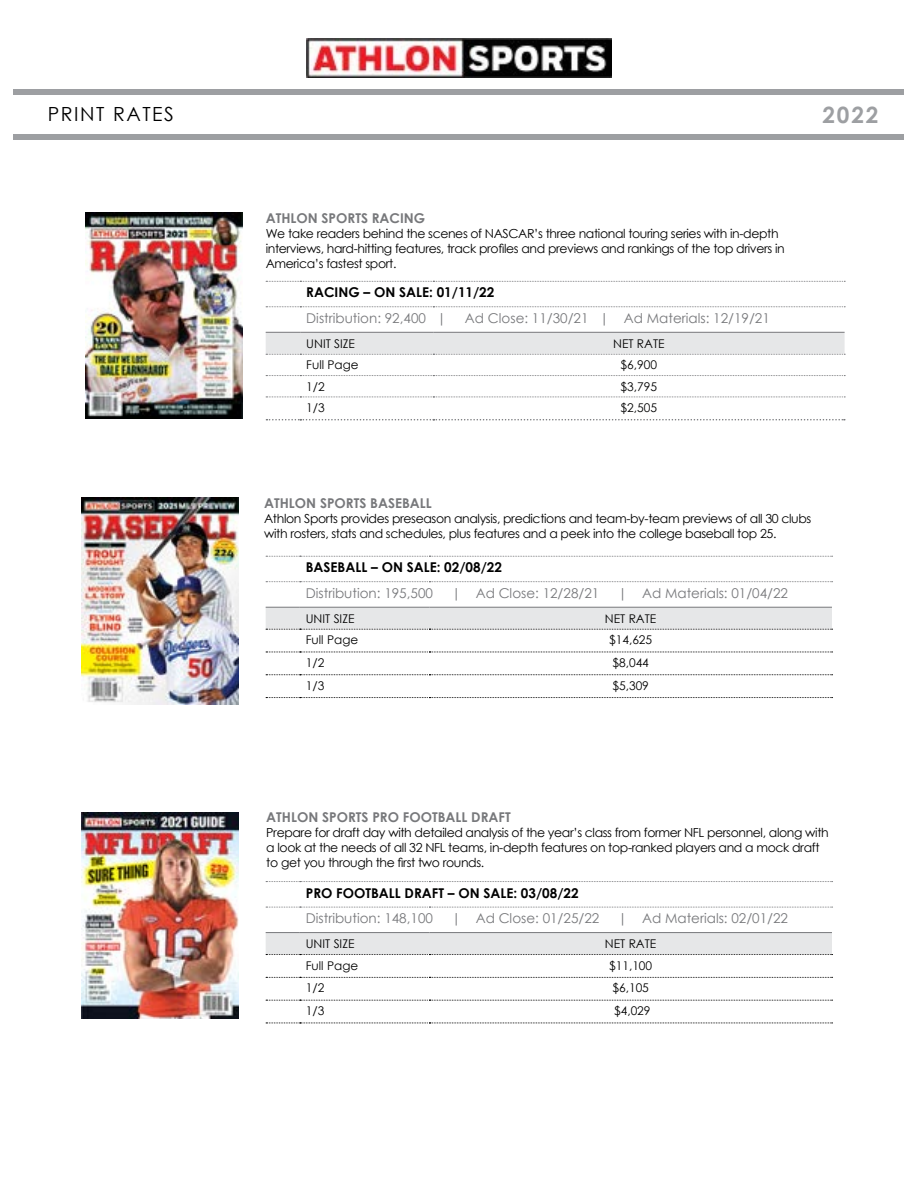
<style>
.page{position:relative;width:918px;height:1188px;background:#fff}
.page>*{position:absolute;margin:0;border:0;box-sizing:border-box;transform-origin:0 0}
.t1{font:700 22.5px "Century Gothic";color:#9d9fa2}
.t2{font:19.5px "Century Gothic";letter-spacing:.08em;color:#000}
.t3{font:13.5px "Century Gothic";color:#77787b}
.t4{font:700 13.5px "Century Gothic";color:#000}
.t5{font:700 13.5px "Century Gothic";color:#77787b}
.t6{font:12.45px/15px "Century Gothic";letter-spacing:-.03em;color:#000}
.t7{font:12px "Century Gothic";color:#000}
</style>
<div class="page">
<img style="left:85px;top:213px;width:157px;height:206px">
<svg style="left:266px;top:419px;width:579px;height:1px"></svg>
<svg style="left:266px;top:332px;width:579px;height:23px;background:#e0e1e2"></svg>
<svg style="left:266px;top:375px;width:579px;height:1px"></svg>
<svg style="left:266px;top:397px;width:579px;height:1px"></svg>
<svg style="left:266px;top:281px;width:579px;height:1px"></svg>
<svg style="left:266px;top:306px;width:579px;height:1px"></svg>
<img style="left:81px;top:498px;width:157px;height:206px">
<svg style="left:266px;top:933px;width:567px;height:22px;background:#e1e2e3"></svg>
<svg style="left:266px;top:977px;width:567px;height:1px"></svg>
<svg style="left:266px;top:1000px;width:567px;height:1px"></svg>
<svg style="left:266px;top:1023px;width:567px;height:1px"></svg>
<hr style="left:266px;top:932px;width:34px;height:1px;background:#77787b">
<hr style="left:300px;top:932px;width:129px;height:1px;background:#77787b">
<hr style="left:429px;top:932px;width:403px;height:1px;background:#77787b">
<svg style="left:266px;top:881px;width:567px;height:1px"></svg>
<svg style="left:266px;top:907px;width:567px;height:1px"></svg>
<img style="left:81px;top:812px;width:157px;height:206px">
<svg style="left:266px;top:608px;width:567px;height:22px;background:#e2e3e3"></svg>
<svg style="left:266px;top:652px;width:567px;height:1px"></svg>
<svg style="left:266px;top:674px;width:567px;height:1px"></svg>
<svg style="left:266px;top:697px;width:567px;height:1px"></svg>
<hr style="left:266px;top:607px;width:34px;height:1px;background:#77787b">
<hr style="left:300px;top:607px;width:129px;height:1px;background:#77787b">
<hr style="left:429px;top:607px;width:403px;height:1px;background:#77787b">
<svg style="left:266px;top:556px;width:567px;height:1px"></svg>
<svg style="left:266px;top:581px;width:567px;height:1px"></svg>
<div style="left:14px;top:89px;width:890px;height:6px;background:#9d9fa2"></div>
<div style="left:14px;top:134px;width:890px;height:6px;background:#9d9fa2"></div>
<img style="left:306px;top:38px;width:306px;height:39px">
<h2 class="t2" style="left:48px;top:101px;width:128px">PRINT RATES</h2>
<h1 class="t1" style="left:823px;top:101px;width:57px">2022</h1>
<p class="t5" style="left:266px;top:209px;width:161px">ATHLON SPORTS RACING</p>
<p class="t6" style="left:266px;top:226px;width:521px">We take readers behind the scenes of NASCAR’s three national touring series with in-depth interviews, hard-hitting features, track profiles and previews and rankings of the top drivers in<br>America’s fastest sport.</p>
<p class="t4" style="left:306px;top:284px;width:190px">RACING – ON SALE: 01/11/22</p>
<p class="t3" style="left:306px;top:309px;width:141px">Distribution: 92,400 |</p>
<p class="t3" style="left:465px;top:309px;width:306px">Ad Close: 11/30/21 | Ad Materials: 12/19/21</p>
<p class="t7" style="left:306px;top:335px;width:50px">UNIT SIZE</p>
<p class="t7" style="left:613px;top:335px;width:53px">NET RATE</p>
<p class="t7" style="left:306px;top:357px;width:54px">Full Page</p>
<p class="t7" style="left:621px;top:357px;width:38px">$6,900</p>
<p class="t7" style="left:306px;top:378px;width:20px">1/2</p>
<p class="t7" style="left:621px;top:378px;width:38px">$3,795</p>
<p class="t7" style="left:306px;top:399px;width:20px">1/3</p>
<p class="t7" style="left:621px;top:399px;width:38px">$2,505</p>
<p class="t5" style="left:264px;top:495px;width:169px">ATHLON SPORTS BASEBALL</p>
<p class="t6" style="left:264px;top:511px;width:549px">Athlon Sports provides preseason analysis, predictions and team-by-team previews of all 30 clubs with rosters, stats and schedules, plus features and a peek into the college baseball top 25.</p>
<p class="t4" style="left:306px;top:559px;width:198px">BASEBALL – ON SALE: 02/08/22</p>
<p class="t3" style="left:306px;top:584px;width:129px">Distribution: 195,500</p>
<p class="t3" style="left:452px;top:584px;width:149px">| Ad Close: 12/28/21</p>
<p class="t3" style="left:618px;top:584px;width:172px">| Ad Materials: 01/04/22</p>
<p class="t7" style="left:306px;top:610px;width:50px">UNIT SIZE</p>
<p class="t7" style="left:605px;top:610px;width:53px">NET RATE</p>
<p class="t7" style="left:306px;top:631px;width:54px">Full Page</p>
<p class="t7" style="left:609px;top:631px;width:45px">$14,625</p>
<p class="t7" style="left:306px;top:654px;width:20px">1/2</p>
<p class="t7" style="left:612px;top:654px;width:38px">$8,044</p>
<p class="t7" style="left:306px;top:677px;width:20px">1/3</p>
<p class="t7" style="left:612px;top:677px;width:38px">$5,309</p>
<p class="t5" style="left:266px;top:809px;width:246px">ATHLON SPORTS PRO FOOTBALL DRAFT</p>
<p class="t6" style="left:266px;top:825px;width:564px">Prepare for draft day with detailed analysis of the year’s class from former NFL personnel, along with a look at the needs of all 32 NFL teams, in-depth features on top-ranked players and a mock draft to get you through the first two rounds.</p>
<p class="t4" style="left:306px;top:884px;width:274px">PRO FOOTBALL DRAFT – ON SALE: 03/08/22</p>
<p class="t3" style="left:306px;top:909px;width:129px">Distribution: 148,100</p>
<p class="t3" style="left:452px;top:909px;width:149px">| Ad Close: 01/25/22</p>
<p class="t3" style="left:618px;top:909px;width:172px">| Ad Materials: 02/01/22</p>
<p class="t7" style="left:306px;top:935px;width:50px">UNIT SIZE</p>
<p class="t7" style="left:605px;top:935px;width:53px">NET RATE</p>
<p class="t7" style="left:306px;top:957px;width:54px">Full Page</p>
<p class="t7" style="left:609px;top:957px;width:45px">$11,100</p>
<p class="t7" style="left:306px;top:980px;width:20px">1/2</p>
<p class="t7" style="left:612px;top:980px;width:38px">$6,105</p>
<p class="t7" style="left:306px;top:1002px;width:20px">1/3</p>
<p class="t7" style="left:614px;top:1002px;width:38px">$4,029</p>
</div>
